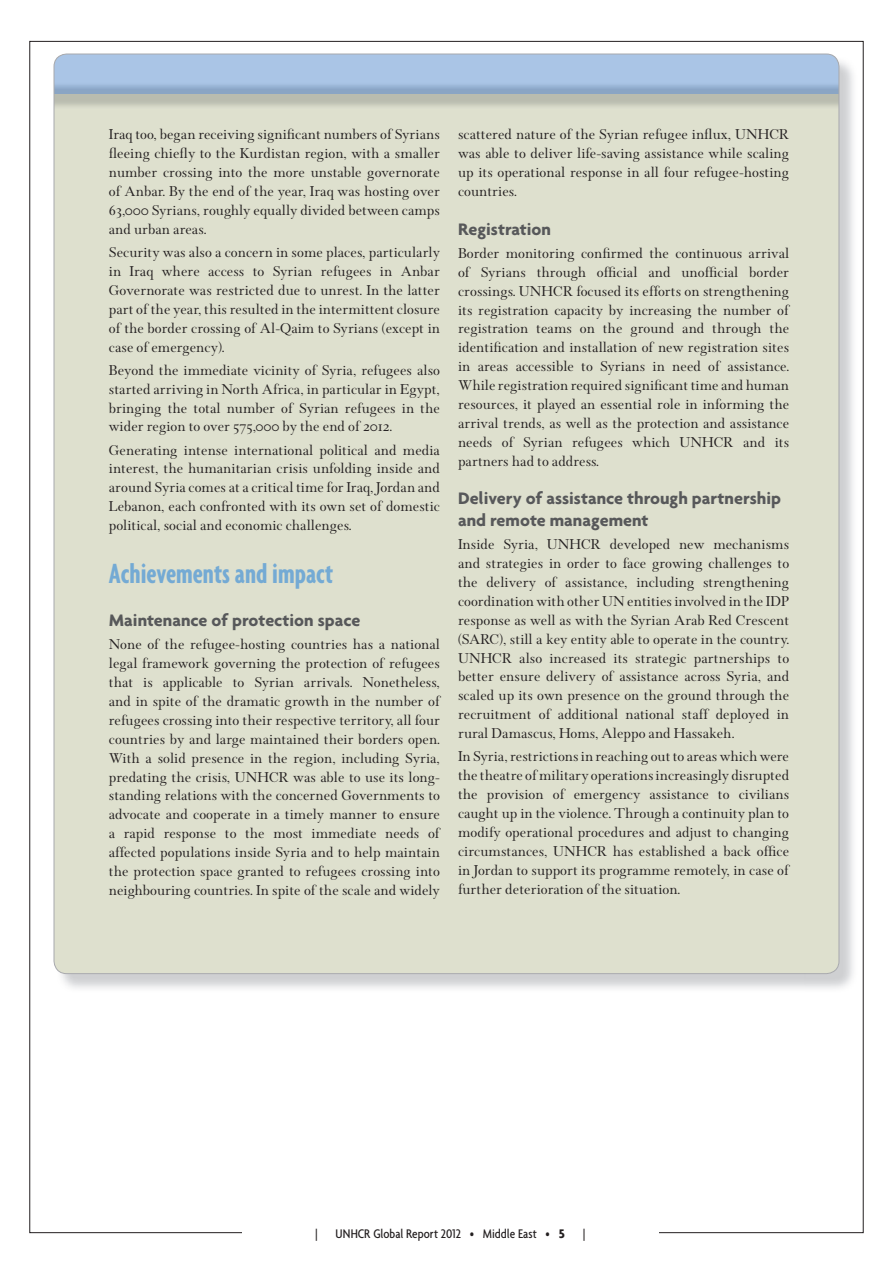
<style>
.page{position:relative;width:893px;height:1263px;background:#fff}
.page>*{position:absolute;margin:0;border:0;box-sizing:border-box;transform-origin:0 0}
.t1{font:700 extra-condensed 30px "Agenda";color:#74aad4}
.t2{font:700 18px/21.6px "Agenda";color:#57585a}
.t3{font:15.75px/18.9px "Wessex";color:#231f20;text-align:justify}
.t4{font:500 condensed 13.5px "Agenda";color:#231f20}
.s1{font-weight:700;font-stretch:normal}
</style>
<div class="page">
<img style="left:805px;top:61px;width:48px;height:928px">
<div style="left:54px;top:54px;width:785px;height:920px;background:#dee0ce;border-radius:13px"></div>
<img style="left:54px;top:54px;width:785px;height:52px">
<p class="t3" style="left:109px;top:125px;width:333px">Iraq too, began receiving significant numbers of Syrians fleeing chiefly to the Kurdistan region, with a smaller number crossing into the more unstable governorate of Anbar. By the end of the year, Iraq was hosting over 63,000 Syrians, roughly equally divided between camps and urban areas.</p>
<p class="t3" style="left:109px;top:243px;width:333px">Security was also a concern in some places, particularly in Iraq where access to Syrian refugees in Anbar Governorate was restricted due to unrest. In the latter part of the year, this resulted in the intermittent closure of the border crossing of Al-Qaim to Syrians (except in case of emergency).</p>
<p class="t3" style="left:109px;top:361px;width:333px">Beyond the immediate vicinity of Syria, refugees also started arriving in North Africa, in particular in Egypt, bringing the total number of Syrian refugees in the wider region to over 575,000 by the end of 2012.</p>
<p class="t3" style="left:109px;top:440px;width:333px">Generating intense international political and media interest, the humanitarian crisis unfolding inside and around Syria comes at a critical time for Iraq, Jordan and Lebanon, each confronted with its own set of domestic political, social and economic challenges.</p>
<h1 class="t1" style="left:109px;top:557px;width:226px">Achievements and impact</h1>
<p class="t2" style="left:109px;top:609px;width:253px">Maintenance of protection space</p>
<p class="t3" style="left:109px;top:635px;width:333px">None of the refugee-hosting countries has a national legal framework governing the protection of refugees that is applicable to Syrian arrivals. Nonetheless, and in spite of the dramatic growth in the number of refugees crossing into their respective territory, all four countries by and large maintained their borders open.<br>With a solid presence in the region, including Syria, predating the crisis, UNHCR was able to use its long&shy;standing relations with the concerned Governments to advocate and cooperate in a timely manner to ensure a rapid response to the most immediate needs of affected populations inside Syria and to help maintain the protection space granted to refugees crossing into neighbouring countries. In spite of the scale and widely</p>
<p class="t3" style="left:458px;top:125px;width:333px">scattered nature of the Syrian refugee influx, UNHCR was able to deliver life-saving assistance while scaling up its operational response in all four refugee-hosting countries.</p>
<p class="t2" style="left:458px;top:218px;width:94px">Registration</p>
<p class="t3" style="left:458px;top:244px;width:333px">Border monitoring confirmed the continuous arrival of Syrians through official and unofficial border crossings. UNHCR focused its efforts on strengthening its registration capacity by increasing the number of registration teams on the ground and through the identification and installation of new registration sites in areas accessible to Syrians in need of assistance.<br>While registration required significant time and human resources, it played an essential role in informing the arrival trends, as well as the protection and assistance needs of Syrian refugees which UNHCR and its partners had to address.</p>
<p class="t2" style="left:458px;top:487px;width:325px">Delivery of assistance through partnership and remote management</p>
<p class="t3" style="left:458px;top:535px;width:333px">Inside Syria, UNHCR developed new mechanisms and strategies in order to face growing challenges to the delivery of assistance, including strengthening coordination with other UN entities involved in the IDP response as well as with the Syrian Arab Red Crescent (SARC), still a key entity able to operate in the country.<br>UNHCR also increased its strategic partnerships to better ensure delivery of assistance across Syria, and scaled up its own presence on the ground through the recruitment of additional national staff deployed in rural Damascus, Homs, Aleppo and Hassakeh.</p>
<p class="t3" style="left:458px;top:747px;width:333px">In Syria, restrictions in reaching out to areas which were the theatre of military operations increasingly disrupted the provision of emergency assistance to civilians caught up in the violence. Through a continuity plan to modify operational procedures and adjust to changing circumstances, UNHCR has established a back office in Jordan to support its programme remotely, in case of further deterioration of the situation.</p>
<p class="t4" style="left:315px;top:1225px;width:4px">|</p>
<p class="t4" style="left:336px;top:1225px;width:231px">UNHCR Global Report 2012 • Middle East • <span class="s1">5</span></p>
<p class="t4" style="left:583px;top:1225px;width:4px">|</p>
</div>
